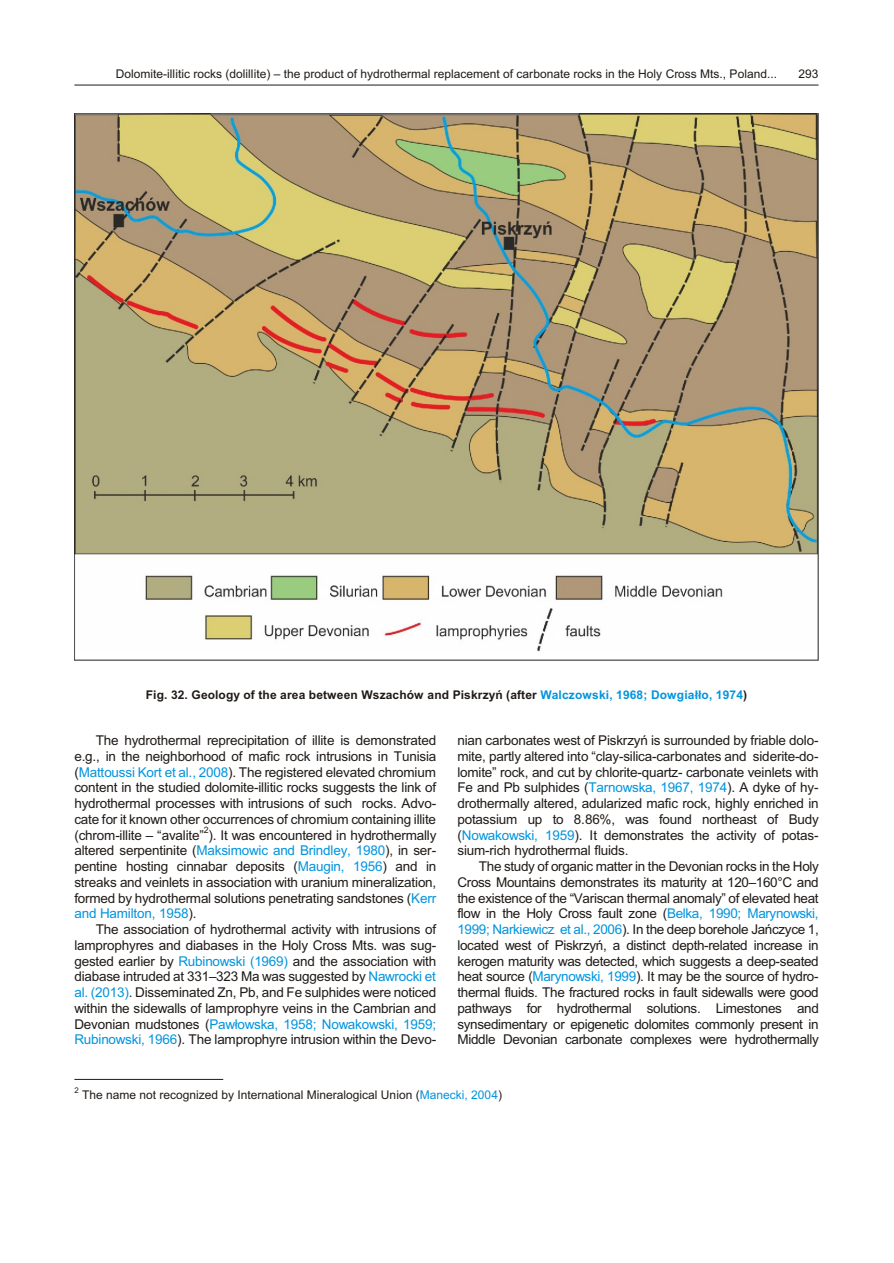
<style>
.page{position:relative;width:894px;height:1263px;background:#fff}
.page>*{position:absolute;margin:0;border:0;box-sizing:border-box;transform-origin:0 0}
.t1{font:13.5px/15.8px "Arial";letter-spacing:-.015em;color:#1f1a17;text-align:justify}
.t2{font:12px "Arial";color:#1f1a17}
.t3{font:700 12px "Arial";letter-spacing:.01em;color:#1f1a17}
.t4{font:8.7px "Arial";color:#1f1a17}
.t5{font:7.8px "Arial";color:#1f1a17}
.s1{color:#0094de}
</style>
<div class="page">
<hr style="left:74px;top:85px;width:745px;height:1px;background:#1f1a17">
<hr style="left:74px;top:1079px;width:149px;height:1px;background:#1f1a17">
<img style="left:74px;top:114px;width:745px;height:546px">
<p class="t2" style="left:116px;top:69px;width:663px">Do lo mite-illitic rocks (dolillite) – the prod uct of hy dro ther mal re place ment of car bon ate rocks in the Holy Cross Mts., Po land...</p>
<p class="t2" style="left:799px;top:69px;width:22px">293</p>
<p class="t3" style="left:146px;top:690px;width:603px">Fig. 32. Ge ol ogy of the area be tween Wszachów and Piskrzyñ (af ter <span class="s1">Walczowski, 1968; Dowgia³³o, 1974</span>)</p>
<p class="t1" style="left:74px;top:734px;width:364px;text-indent:21px">The hy dro ther mal reprecipitation of illite is dem on strated e.g., in the neigh bor hood of mafic rock in tru sions in Tu ni sia (<span class="s1">Mattoussi Kort et al., 2008</span>). The reg is tered el e vated chro mium con tent in the stud ied do lo mite-illitic rocks sug gests the link of hy dro ther mal pro cesses with in tru sions of such rocks. Ad vo - cate for it known other oc cur rences of chro mium con tain ing illite (chrom-illite – “avalite” ). It was en coun tered in hy dro ther mally</p>
<p class="t4" style="left:204px;top:827px;width:6px">2</p>
<p class="t1" style="left:74px;top:844px;width:363px">al tered ser pen tin ite (<span class="s1">Maksimowic and Brindley, 1980</span>), in ser&shy;pen tine host ing cin na bar de pos its (<span class="s1">Maugin, 1956</span>) and in streaks and veinlets in as so ci a tion with ura nium min er al iza tion, formed by hy dro ther mal so lu tions pen e trat ing sand stones (<span class="s1">Kerr and Ham il ton, 1958</span>).</p>
<p class="t1" style="left:74px;top:923px;width:363px;text-indent:21px">The as so ci a tion of hy dro ther mal ac tiv ity with in tru sions of lam pro phyres and diabases in the Holy Cross Mts. was sug - gested ear lier by <span class="s1">Rubinowski (1969)</span> and the as so ci a tion with diabase in truded at 331–323 Ma was sug gested by <span class="s1">Nawrocki et al. (2013)</span>. Dis sem i nated Zn, Pb, and Fe sulphides were no ticed within the side walls of lampro phyre veins in the Cam brian and De vo nian mudstones (<span class="s1">Paw³owska, 1958; Nowakowski, 1959; Rubinowski, 1966</span>). The lam pro phyre in tru sion within the De vo -</p>
<p class="t1" style="left:457px;top:734px;width:363px">nian car bon ates west of Piskrzyñ is sur rounded by fri a ble do lo - mite, partly al tered into “clay-sil ica-carbon ates and sid er ite-do - lo mite” rock, and cut by chlorite-quartz- car bon ate veinlets with Fe and Pb sulphides (<span class="s1">Tarnowska, 1967, 1974</span>). A dyke of hy - dro ther mally al tered, adularized mafic rock, highly en riched in po tas sium up to 8.86%, was found north east of Budy (<span class="s1">Nowakowski, 1959</span>). It dem on strates the ac tiv ity of po tas - sium-rich hy dro ther mal flu ids.</p>
<p class="t1" style="left:457px;top:860px;width:363px;text-indent:21px">The study of or ganic mat ter in the De vo nian rocks in the Holy Cross Moun tains dem on strates its ma tu rity at 120–160°C and the ex is tence of the “Variscan thermal anom aly” of el e vated heat flow in the Holy Cross fault zone (<span class="s1">Belka, 1990; Marynowski, 1999; Narkiewicz et al., 2006</span>). In the deep bore hole Jañczyce 1, lo cated west of Piskrzyñ, a dis tinct depth-re lated in crease in kerogen ma tu rity was de tected, which sug gests a deep-seated heat source (<span class="s1">Marynowski, 1999</span>). It may be the source of hy dro - ther mal flu ids. The frac tured rocks in fault side walls were good path ways for hy dro ther mal so lu tions. Lime stones and synsedimentary or epigenetic dolomites com monly pres ent in Mid dle De vo nian car bon ate com plexes were hy dro ther mally</p>
<p class="t5" style="left:74px;top:1088px;width:6px">2</p>
<p class="t2" style="left:82px;top:1090px;width:422px">The name not recognized by International Mineralogical Union (<span class="s1">Manecki, 2004</span>)</p>
</div>
